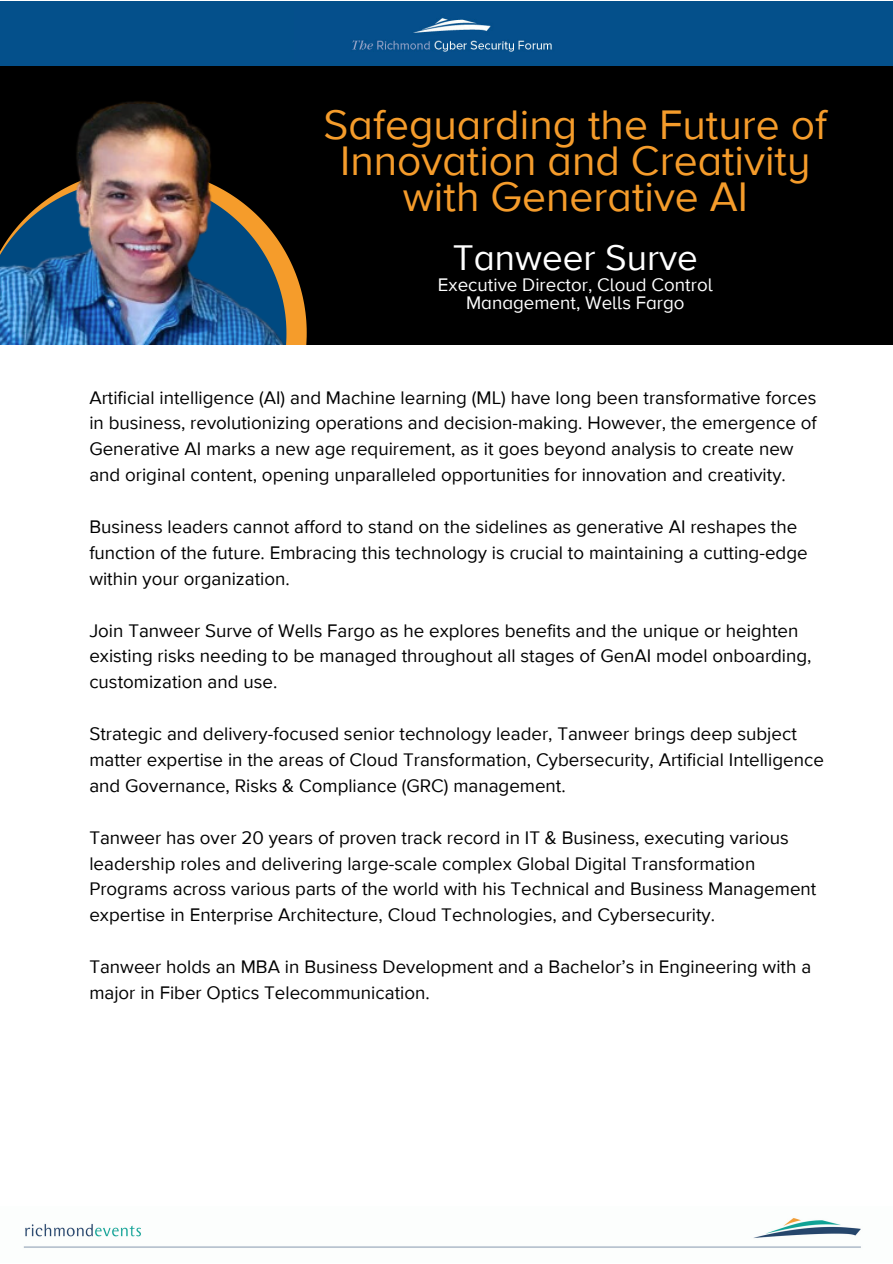
<style>
.page{position:relative;width:893px;height:1264px;background:#fff}
.page>*{position:absolute;margin:0;border:0;box-sizing:border-box;transform-origin:0 0}
.t1{font:42.45px/36px "Proxima Nova A";color:#f59c2b;text-align:center}
.t2{font:36.75px "Proxima Nova A";color:#fff}
.t3{font:18.75px/25.8px "Proxima Nova";color:#000}
.t4{font:18.75px/18px "Proxima Nova A";color:#fff;text-align:center}
</style>
<div class="page">
<div style="left:0;top:1px;width:892px;height:343px;background:#000"></div>
<div style="left:0;top:2px;width:892px;height:64px;background:#04508b"></div>
<img style="left:352px;top:18px;width:200px;height:34px">
<svg style="left:293px;top:267px;width:14px;height:77px"></svg>
<img style="left:0;top:101px;width:293px;height:243px">
<img style="left:23px;top:1218px;width:838px;height:30px">
<p class="t1" style="left:323px;top:108px;width:505px">Safeguarding the Future of<br>Innovation and Creativity with Generative AI</p>
<p class="t2" style="left:453px;top:236px;width:246px">Tanweer Surve</p>
<p class="t4" style="left:438px;top:276px;width:276px">Executive Director, Cloud Control<br>Management, Wells Fargo</p>
<p class="t3" style="left:89px;top:385px;width:729px">Artificial intelligence (AI) and Machine learning (ML) have long been transformative forces in business, revolutionizing operations and decision-making. However, the emergence of Generative AI marks a new age requirement, as it goes beyond analysis to create new and original content, opening unparalleled opportunities for innovation and creativity.</p>
<p class="t3" style="left:89px;top:514px;width:719px">Business leaders cannot afford to stand on the sidelines as generative AI reshapes the function of the future. Embracing this technology is crucial to maintaining a cutting-edge within your organization.</p>
<p class="t3" style="left:89px;top:618px;width:723px">Join Tanweer Surve of Wells Fargo as he explores benefits and the unique or heighten existing risks needing to be managed throughout all stages of GenAI model onboarding, customization and use.</p>
<p class="t3" style="left:89px;top:721px;width:736px">Strategic and delivery-focused senior technology leader, Tanweer brings deep subject matter expertise in the areas of Cloud Transformation, Cybersecurity, Artificial Intelligence and Governance, Risks &amp; Compliance (GRC) management.</p>
<p class="t3" style="left:89px;top:825px;width:728px">Tanweer has over 20 years of proven track record in IT &amp; Business, executing various leadership roles and delivering large-scale complex Global Digital Transformation Programs across various parts of the world with his Technical and Business Management expertise in Enterprise Architecture, Cloud Technologies, and Cybersecurity.</p>
<p class="t3" style="left:89px;top:954px;width:723px">Tanweer holds an MBA in Business Development and a Bachelor’s in Engineering with a major in Fiber Optics Telecommunication.</p>
</div>
